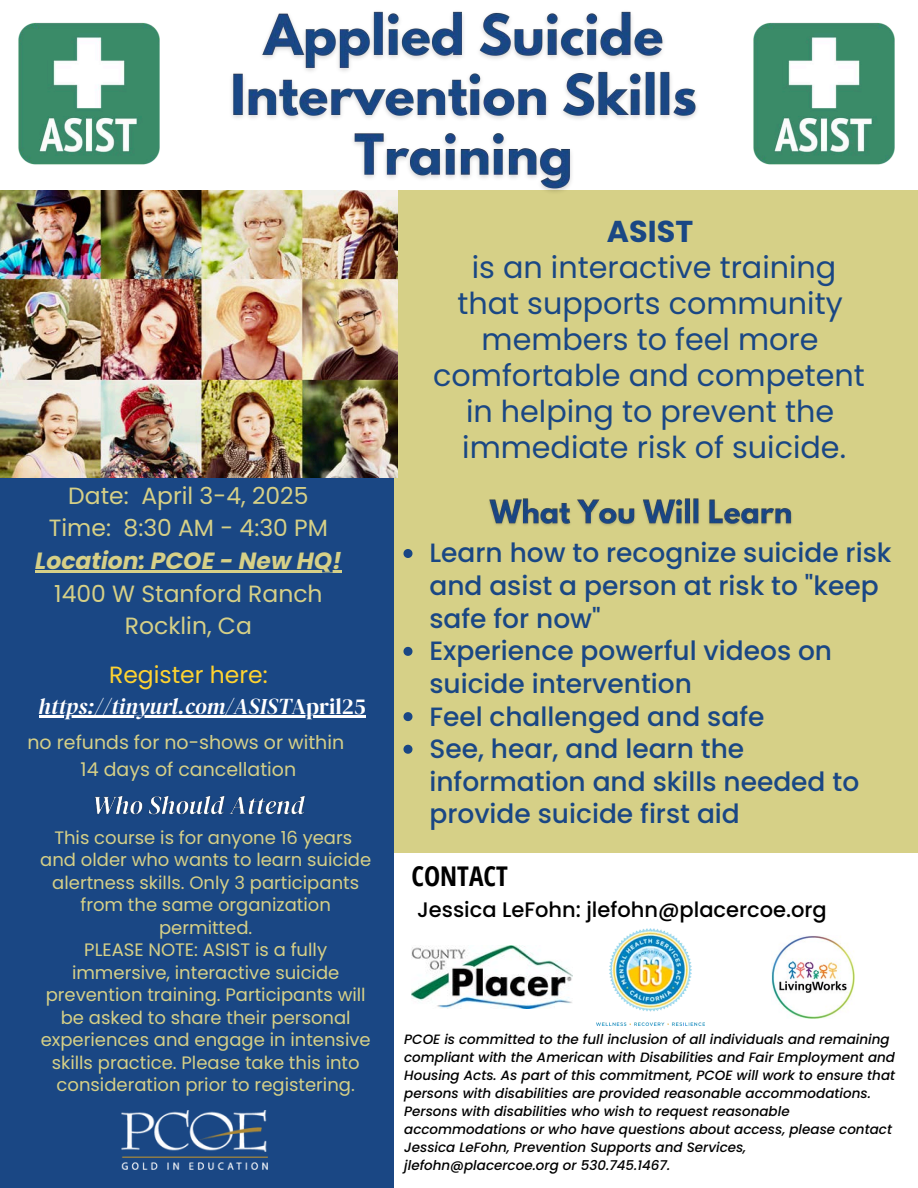
<style>
.page{position:relative;width:918px;height:1188px;background:#fff}
.page>*{position:absolute;margin:0;border:0;box-sizing:border-box;transform-origin:0 0}
.t1{font:30.15px/36px "Poppins";color:#1a4784;text-align:center}
.t2{font:700 27.15px "Open Sans Condensed";color:#000}
.t3{font:500 26.55px/32.7px "Poppins";color:#1a4784}
.t4{font:23.4px/32.7px "Poppins";color:#d6d087;text-align:center}
.t5{font:23.4px "Poppins";color:#ffd330}
.t6{font:italic 22.5px "DM Serif Display";color:#fff}
.t7{font:500 21px "Poppins";color:#000}
.t8{font:18.9px/26.5px "Poppins";color:#d6d087;text-align:center}
.t9{font:18px/22.5px "Poppins";color:#d6d087;text-align:center}
.t10{font:italic 500 13.5px/18px "Poppins";color:#000}
.s1{font-weight:700;font-style:italic}
.s2{font-style:normal}
.s3{font-weight:700}
</style>
<div class="page">
<div style="left:293px;top:191px;width:625px;height:662px;background:#d6d087"></div>
<div style="left:0;top:191px;width:394px;height:997px;background:#1a4784"></div>
<img style="left:412px;top:945px;width:160px;height:63px">
<img style="left:596px;top:928px;width:108px;height:97px">
<img style="left:771px;top:936px;width:83px;height:82px">
<img style="left:232px;top:11px;width:472px;height:188px">
<hr style="left:35px;top:570px;width:116px;height:2px;background:#d6d087">
<hr style="left:151px;top:570px;width:191px;height:2px;background:#d6d087">
<img style="left:489px;top:498px;width:303px;height:28px">
<img style="left:94px;top:795px;width:211px;height:20px">
<svg style="left:403px;top:549px;width:9px;height:9px"></svg>
<svg style="left:403px;top:647px;width:9px;height:9px"></svg>
<svg style="left:403px;top:712px;width:9px;height:9px"></svg>
<svg style="left:403px;top:745px;width:9px;height:9px"></svg>
<img style="left:121px;top:1110px;width:147px;height:60px">
<img style="left:753px;top:22px;width:142px;height:143px">
<img style="left:0;top:190px;width:397px;height:287px">
<img style="left:18px;top:22px;width:142px;height:143px">
<hr style="left:39px;top:716px;width:253px;height:2px;background:#fff">
<hr style="left:292px;top:716px;width:74px;height:2px;background:#fff">
<h6 class="t4" style="left:35px;top:479px;width:308px">Date: April 3-4, 2025<br>Time: 8:30 AM - 4:30 PM<br><span class="s1">Location: PCOE - New HQ!</span></h6>
<h6 class="t4" style="left:54px;top:577px;width:270px">1400 W Stanford Ranch<br>Rocklin, Ca</h6>
<h6 class="t5" style="left:109px;top:658px;width:160px">Register here:</h6>
<p class="t6" style="left:39px;top:690px;width:329px">https://tinyurl.com/ASIST<span class="s2">April25</span></p>
<h6 class="t8" style="left:28px;top:729px;width:318px">no refunds for no-shows or within<br>14 days of cancellation</h6>
<p class="t9" style="left:54px;top:826px;width:299px">This course is for anyone 16 years</p>
<h3 class="t9" style="left:40px;top:848px;width:332px">and older who wants to learn suicide alertness skills. Only 3 participants from the same organization permitted.</h3>
<p class="t9" style="left:41px;top:938px;width:332px">PLEASE NOTE: ASIST is a fully immersive, interactive suicide prevention training. Participants will be asked to share their personal experiences and engage in intensive skills practice. Please take this into consideration prior to registering.</p>
<p class="t1" style="left:433px;top:213px;width:433px"><span class="s3">ASIST<br></span>is an interactive training that supports community members to feel more comfortable and competent in helping to prevent the immediate risk of suicide.</p>
<h6 class="t3" style="left:429px;top:537px;width:464px">Learn how to recognize suicide risk and asist a person at risk to "keep safe for now"</h6>
<p class="t3" style="left:429px;top:635px;width:404px">Experience powerful videos on suicide intervention</p>
<p class="t3" style="left:429px;top:700px;width:337px">Feel challenged and safe</p>
<p class="t3" style="left:429px;top:733px;width:431px">See, hear, and learn the information and skills needed to provide suicide first aid</p>
<p class="t2" style="left:412px;top:857px;width:98px">CONTACT</p>
<p class="t7" style="left:417px;top:895px;width:411px">Jessica LeFohn: jlefohn@placercoe.org</p>
<p class="t10" style="left:404px;top:1030px;width:493px">PCOE is committed to the full inclusion of all individuals and remaining compliant with the American with Disabilities and Fair Employment and Housing Acts. As part of this commitment, PCOE will work to ensure that persons with disabilities are provided reasonable accommodations.<br>Persons with disabilities who wish to request reasonable accommodations or who have questions about access, please contact Jessica LeFohn, Prevention Supports and Services, jlefohn@placercoe.org or 530.745.1467.</p>
</div>
